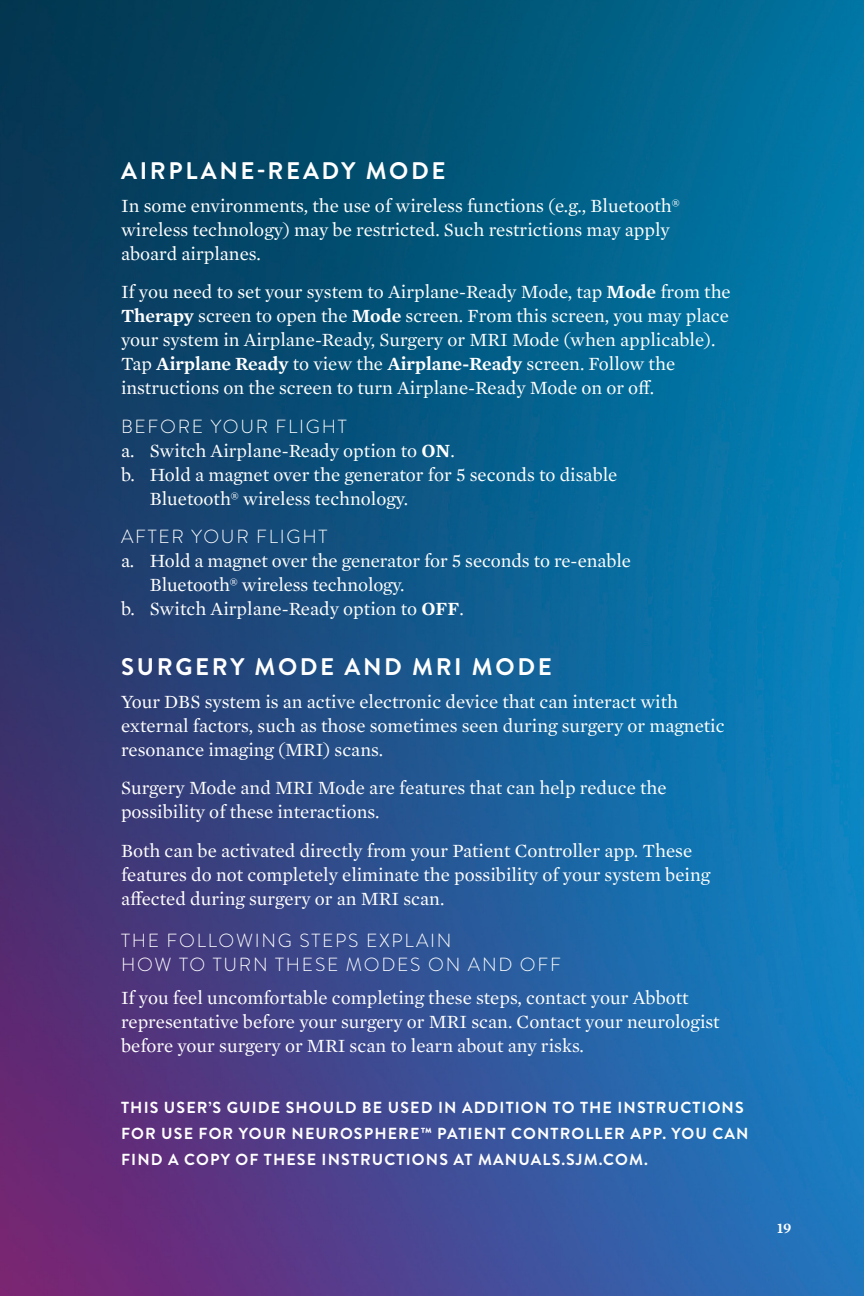
<style>
.page{position:relative;width:864px;height:1296px;background:#fff}
.page>*{position:absolute;margin:0;border:0;box-sizing:border-box;transform-origin:0 0}
.t1{font:700 24px "Brandon Grotesque";letter-spacing:.11em;color:#fff}
.t2{font:19px/24px "Mercury Text G1";color:#fff}
.t3{font:300 19px/24px "Brandon Grotesque";letter-spacing:.09em;color:#fff}
.t4{font:700 16px/26px "Brandon Grotesque";letter-spacing:.07em;color:#fff}
.t5{font:600 15px "Mercury Text G1";color:#fff}
.s1{font-weight:600}
</style>
<div class="page">
<img style="left:0;top:0;width:864px;height:1296px">
<p class="t1" style="left:121px;top:154px;width:326px">AIRPLANE-READY MODE</p>
<p class="t2" style="left:121px;top:192px;width:560px">In some environments, the use of wireless functions (e.g., Bluetooth® wireless technology) may be restricted. Such restrictions may apply aboard airplanes.</p>
<p class="t2" style="left:121px;top:279px;width:611px">If you need to set your system to Airplane-Ready Mode, tap <span class="s1">Mode</span> from the <span class="s1">Therapy</span> screen to open the <span class="s1">Mode</span> screen. From this screen, you may place your system in Airplane-Ready, Surgery or MRI Mode (when applicable).<br>Tap <span class="s1">Airplane Ready</span> to view the <span class="s1">Airplane-Ready</span> screen. Follow the instructions on the screen to turn Airplane-Ready Mode on or off.</p>
<p class="t3" style="left:121px;top:414px;width:227px">BEFORE YOUR FLIGHT</p>
<p class="t2" style="left:121px;top:437px;width:335px">a. Switch Airplane-Ready option to <span class="s1">ON</span>.</p>
<p class="t2" style="left:121px;top:461px;width:498px">b. Hold a magnet over the generator for 5 seconds to disable</p>
<p class="t2" style="left:150px;top:485px;width:260px">Bluetooth® wireless technology.</p>
<p class="t3" style="left:121px;top:525px;width:208px">AFTER YOUR FLIGHT</p>
<p class="t2" style="left:121px;top:548px;width:512px">a. Hold a magnet over the generator for 5 seconds to re-enable</p>
<p class="t2" style="left:150px;top:572px;width:256px">Bluetooth® wireless technology.</p>
<p class="t2" style="left:121px;top:596px;width:344px">b. Switch Airplane-Ready option to <span class="s1">OFF</span>.</p>
<p class="t1" style="left:121px;top:650px;width:432px">SURGERY MODE AND MRI MODE</p>
<p class="t2" style="left:121px;top:689px;width:605px">Your DBS system is an active electronic device that can interact with external factors, such as those sometimes seen during surgery or magnetic resonance imaging (MRI) scans.</p>
<p class="t2" style="left:121px;top:775px;width:547px">Surgery Mode and MRI Mode are features that can help reduce the possibility of these interactions.</p>
<p class="t2" style="left:121px;top:837px;width:591px">Both can be activated directly from your Patient Controller app. These features do not completely eliminate the possibility of your system being affected during surgery or an MRI scan.</p>
<p class="t3" style="left:121px;top:928px;width:441px">THE FOLLOWING STEPS EXPLAIN<br>HOW TO TURN THESE MODES ON AND OFF</p>
<p class="t2" style="left:121px;top:984px;width:600px">If you feel uncomfortable completing these steps, contact your Abbott representative before your surgery or MRI scan. Contact your neurologist before your surgery or MRI scan to learn about any risks.</p>
<p class="t4" style="left:121px;top:1094px;width:629px">THIS USER’S GUIDE SHOULD BE USED IN ADDITION TO THE INSTRUCTIONS<br>FOR USE FOR YOUR NEUROSPHERE™ PATIENT CONTROLLER APP. YOU CAN<br>FIND A COPY OF THESE INSTRUCTIONS AT MANUALS.SJM.COM.</p>
<p class="t5" style="left:777px;top:1217px;width:16px">19</p>
</div>
